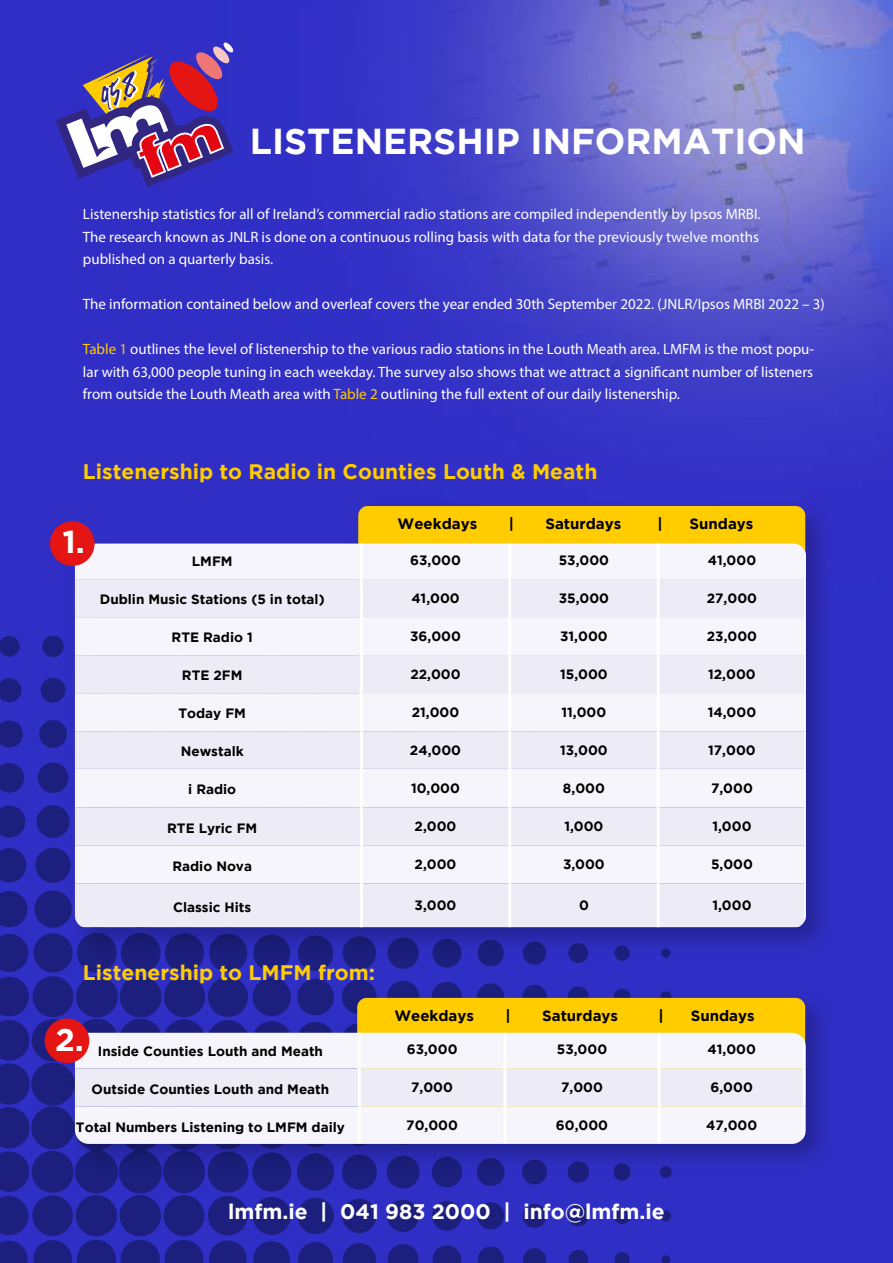
<style>
.page{position:relative;width:893px;height:1263px;background:#fff}
.page>*{position:absolute;margin:0;border:0;box-sizing:border-box;transform-origin:0 0}
.t1{font:700 36px "Gotham";color:#fff}
.t2{font:700 31.8px "Gotham";color:#fff}
.t3{font:700 21px "Gotham";color:#fc0}
.t4{font:700 21px "Gotham";color:#fff}
.t5{font:15px/22.5px "Myriad Pro";color:#fff;text-align:justify}
.t6{font:700 15px "Gotham";color:#000}
.t7{font:700 13.5px "Gotham";color:#000}
.s1{color:#fc0}
</style>
<div class="page">
<div style="left:0;top:627px;width:893px;height:636px;background:#2f2fc5"></div>
<svg style="left:35px;top:803px;width:32px;height:37px"></svg>
<svg style="left:0;top:804px;width:27px;height:35px"></svg>
<svg style="left:36px;top:761px;width:31px;height:33px"></svg>
<svg style="left:0;top:761px;width:26px;height:33px"></svg>
<svg style="left:38px;top:719px;width:29px;height:30px"></svg>
<svg style="left:0;top:719px;width:24px;height:30px"></svg>
<svg style="left:39px;top:676px;width:28px;height:28px"></svg>
<svg style="left:0;top:677px;width:22px;height:26px"></svg>
<svg style="left:41px;top:635px;width:24px;height:23px"></svg>
<svg style="left:0;top:635px;width:21px;height:23px"></svg>
<img style="left:0;top:0;width:893px;height:627px">
<div style="left:67px;top:498px;width:768px;height:458px;background:#000;opacity:.25"></div>
<div style="left:358px;top:506px;width:447px;height:205px;background:#fc0;border-radius:9px"></div>
<div style="left:75px;top:544px;width:729px;height:35px;background:#f6f5fb"></div>
<svg style="left:75px;top:579px;width:729px;height:267px;fill:#edecf6"></svg>
<hr style="left:360px;top:544px;width:3px;height:35px;background:#fff">
<hr style="left:360px;top:579px;width:3px;height:38px;background:#fff">
<hr style="left:360px;top:617px;width:3px;height:38px;background:#fff">
<hr style="left:360px;top:655px;width:3px;height:38px;background:#fff">
<hr style="left:360px;top:693px;width:3px;height:38px;background:#fff">
<hr style="left:360px;top:731px;width:3px;height:38px;background:#fff">
<hr style="left:360px;top:769px;width:3px;height:38px;background:#fff">
<hr style="left:360px;top:807px;width:3px;height:38px;background:#fff">
<hr style="left:360px;top:845px;width:3px;height:38px;background:#fff">
<hr style="left:804px;top:544px;width:2px;height:35px;background:#fff">
<hr style="left:804px;top:579px;width:2px;height:38px;background:#fff">
<hr style="left:804px;top:617px;width:2px;height:38px;background:#fff">
<hr style="left:804px;top:655px;width:2px;height:38px;background:#fff">
<hr style="left:804px;top:693px;width:2px;height:38px;background:#fff">
<hr style="left:804px;top:731px;width:2px;height:38px;background:#fff">
<hr style="left:804px;top:769px;width:2px;height:38px;background:#fff">
<hr style="left:804px;top:807px;width:2px;height:38px;background:#fff">
<hr style="left:804px;top:845px;width:2px;height:38px;background:#fff">
<hr style="left:804px;top:883px;width:2px;height:44px;background:#fff">
<hr style="left:508px;top:544px;width:3px;height:35px;background:#fff">
<hr style="left:508px;top:579px;width:3px;height:38px;background:#fff">
<hr style="left:508px;top:617px;width:3px;height:38px;background:#fff">
<hr style="left:508px;top:655px;width:3px;height:38px;background:#fff">
<hr style="left:508px;top:693px;width:3px;height:38px;background:#fff">
<hr style="left:508px;top:731px;width:3px;height:38px;background:#fff">
<hr style="left:508px;top:769px;width:3px;height:38px;background:#fff">
<hr style="left:508px;top:807px;width:3px;height:38px;background:#fff">
<hr style="left:508px;top:845px;width:3px;height:38px;background:#fff">
<hr style="left:657px;top:544px;width:3px;height:35px;background:#fff">
<hr style="left:657px;top:579px;width:3px;height:38px;background:#fff">
<hr style="left:657px;top:617px;width:3px;height:38px;background:#fff">
<hr style="left:657px;top:655px;width:3px;height:38px;background:#fff">
<hr style="left:657px;top:693px;width:3px;height:38px;background:#fff">
<hr style="left:657px;top:731px;width:3px;height:38px;background:#fff">
<hr style="left:657px;top:769px;width:3px;height:38px;background:#fff">
<hr style="left:657px;top:807px;width:3px;height:38px;background:#fff">
<hr style="left:657px;top:845px;width:3px;height:38px;background:#fff">
<div style="left:67px;top:990px;width:768px;height:183px;background:#000;opacity:.25"></div>
<svg style="left:0;top:846px;width:804px;height:417px"></svg>
<hr style="left:358px;top:1033px;width:3px;height:35px;background:#fff">
<hr style="left:358px;top:1068px;width:3px;height:38px;background:#fff">
<hr style="left:358px;top:1106px;width:3px;height:37px;background:#fff">
<hr style="left:803px;top:1033px;width:3px;height:35px;background:#fff">
<hr style="left:803px;top:1068px;width:3px;height:38px;background:#fff">
<hr style="left:803px;top:1106px;width:3px;height:37px;background:#fff">
<hr style="left:503px;top:1033px;width:3px;height:35px;background:#fff">
<hr style="left:503px;top:1068px;width:3px;height:38px;background:#fff">
<hr style="left:503px;top:1106px;width:3px;height:37px;background:#fff">
<hr style="left:658px;top:1033px;width:3px;height:35px;background:#fff">
<hr style="left:658px;top:1068px;width:3px;height:38px;background:#fff">
<hr style="left:658px;top:1106px;width:3px;height:37px;background:#fff">
<div style="left:50px;top:521px;width:45px;height:45px;background:#e41513;border-radius:50%"></div>
<div style="left:45px;top:1018px;width:44px;height:45px;background:#e41513;border-radius:50%"></div>
<svg style="left:56px;top:42px;width:178px;height:145px;background:#704f9d"></svg>
<h1 class="t1" style="left:250px;top:120px;width:557px">LISTENERSHIP INFORMATION</h1>
<p class="t5" style="left:83px;top:203px;width:679px">Listenership statistics for all of Ireland’s commercial radio stations are compiled independently by Ipsos MRBI.<br>The research known as JNLR is done on a continuous rolling basis with data for the previously twelve months published on a quarterly basis.</p>
<p class="t5" style="left:83px;top:293px;width:743px">The information contained below and overleaf covers the year ended 30th September 2022. (JNLR/Ipsos MRBI 2022 – 3)</p>
<p class="t5" style="left:83px;top:338px;width:733px"><span class="s1">Table 1</span> outlines the level of listenership to the various radio stations in the Louth Meath area. LMFM is the most popu&shy;lar with 63,000 people tuning in each weekday. The survey also shows that we attract a significant number of listeners from outside the Louth Meath area with <span class="s1">Table 2</span> outlining the full extent of our daily listenership.</p>
<h3 class="t3" style="left:83px;top:459px;width:516px">Listenership to Radio in Counties Louth &amp; Meath</h3>
<h2 class="t2" style="left:63px;top:524px;width:24px">1.</h2>
<p class="t6" style="left:398px;top:515px;width:81px">Weekdays</p>
<p class="t6" style="left:509px;top:515px;width:7px">|</p>
<p class="t6" style="left:545px;top:515px;width:77px">Saturdays</p>
<p class="t6" style="left:657px;top:515px;width:7px">|</p>
<p class="t6" style="left:690px;top:515px;width:65px">Sundays</p>
<p class="t7" style="left:192px;top:554px;width:42px">LMFM</p>
<p class="t7" style="left:410px;top:552px;width:52px">63,000</p>
<p class="t7" style="left:559px;top:552px;width:52px">53,000</p>
<p class="t7" style="left:708px;top:552px;width:50px">41,000</p>
<p class="t7" style="left:100px;top:592px;width:226px">Dublin Music Stations (5 in total)</p>
<p class="t7" style="left:411px;top:590px;width:50px">41,000</p>
<p class="t7" style="left:559px;top:590px;width:52px">35,000</p>
<p class="t7" style="left:707px;top:590px;width:52px">27,000</p>
<p class="t7" style="left:172px;top:630px;width:83px">RTE Radio 1</p>
<p class="t7" style="left:410px;top:628px;width:52px">36,000</p>
<p class="t7" style="left:560px;top:628px;width:49px">31,000</p>
<p class="t7" style="left:707px;top:628px;width:52px">23,000</p>
<p class="t7" style="left:182px;top:668px;width:62px">RTE 2FM</p>
<p class="t7" style="left:410px;top:666px;width:52px">22,000</p>
<p class="t7" style="left:560px;top:666px;width:49px">15,000</p>
<p class="t7" style="left:708px;top:666px;width:49px">12,000</p>
<p class="t7" style="left:178px;top:706px;width:69px">Today FM</p>
<p class="t7" style="left:412px;top:704px;width:49px">21,000</p>
<p class="t7" style="left:561px;top:704px;width:46px">11,000</p>
<p class="t7" style="left:708px;top:704px;width:50px">14,000</p>
<p class="t7" style="left:181px;top:744px;width:65px">Newstalk</p>
<p class="t7" style="left:410px;top:742px;width:53px">24,000</p>
<p class="t7" style="left:560px;top:742px;width:49px">13,000</p>
<p class="t7" style="left:708px;top:742px;width:49px">17,000</p>
<p class="t7" style="left:188px;top:782px;width:50px">i Radio</p>
<p class="t7" style="left:411px;top:780px;width:50px">10,000</p>
<p class="t7" style="left:563px;top:780px;width:43px">8,000</p>
<p class="t7" style="left:711px;top:780px;width:43px">7,000</p>
<p class="t7" style="left:167px;top:820px;width:92px">RTE Lyric FM</p>
<p class="t7" style="left:415px;top:818px;width:43px">2,000</p>
<p class="t7" style="left:564px;top:818px;width:41px">1,000</p>
<p class="t7" style="left:712px;top:818px;width:41px">1,000</p>
<p class="t7" style="left:172px;top:858px;width:81px">Radio Nova</p>
<p class="t7" style="left:415px;top:856px;width:43px">2,000</p>
<p class="t7" style="left:563px;top:856px;width:43px">3,000</p>
<p class="t7" style="left:711px;top:856px;width:43px">5,000</p>
<p class="t7" style="left:173px;top:899px;width:80px">Classic Hits</p>
<p class="t7" style="left:415px;top:897px;width:43px">3,000</p>
<p class="t7" style="left:579px;top:897px;width:11px">0</p>
<p class="t7" style="left:712px;top:897px;width:41px">1,000</p>
<h3 class="t3" style="left:83px;top:960px;width:294px">Listenership to LMFM from:</h3>
<p class="t6" style="left:394px;top:1007px;width:81px">Weekdays</p>
<p class="t6" style="left:505px;top:1007px;width:7px">|</p>
<p class="t6" style="left:542px;top:1007px;width:77px">Saturdays</p>
<p class="t6" style="left:659px;top:1007px;width:7px">|</p>
<p class="t6" style="left:691px;top:1007px;width:65px">Sundays</p>
<h2 class="t2" style="left:55px;top:1021px;width:30px">2.</h2>
<p class="t7" style="left:98px;top:1043px;width:227px">Inside Counties Louth and Meath</p>
<p class="t7" style="left:407px;top:1041px;width:52px">63,000</p>
<p class="t7" style="left:557px;top:1041px;width:52px">53,000</p>
<p class="t7" style="left:707px;top:1041px;width:50px">41,000</p>
<p class="t7" style="left:92px;top:1081px;width:239px">Outside Counties Louth and Meath</p>
<p class="t7" style="left:411px;top:1079px;width:43px">7,000</p>
<p class="t7" style="left:561px;top:1079px;width:43px">7,000</p>
<p class="t7" style="left:710px;top:1079px;width:44px">6,000</p>
<p class="t7" style="left:76px;top:1119px;width:271px">Total Numbers Listening to LMFM daily</p>
<p class="t7" style="left:406px;top:1118px;width:53px">70,000</p>
<p class="t7" style="left:556px;top:1118px;width:54px">60,000</p>
<p class="t7" style="left:706px;top:1118px;width:53px">47,000</p>
<h3 class="t4" style="left:228px;top:1199px;width:438px">lmfm.ie | 041 983 2000 | info@lmfm.ie</h3>
</div>
